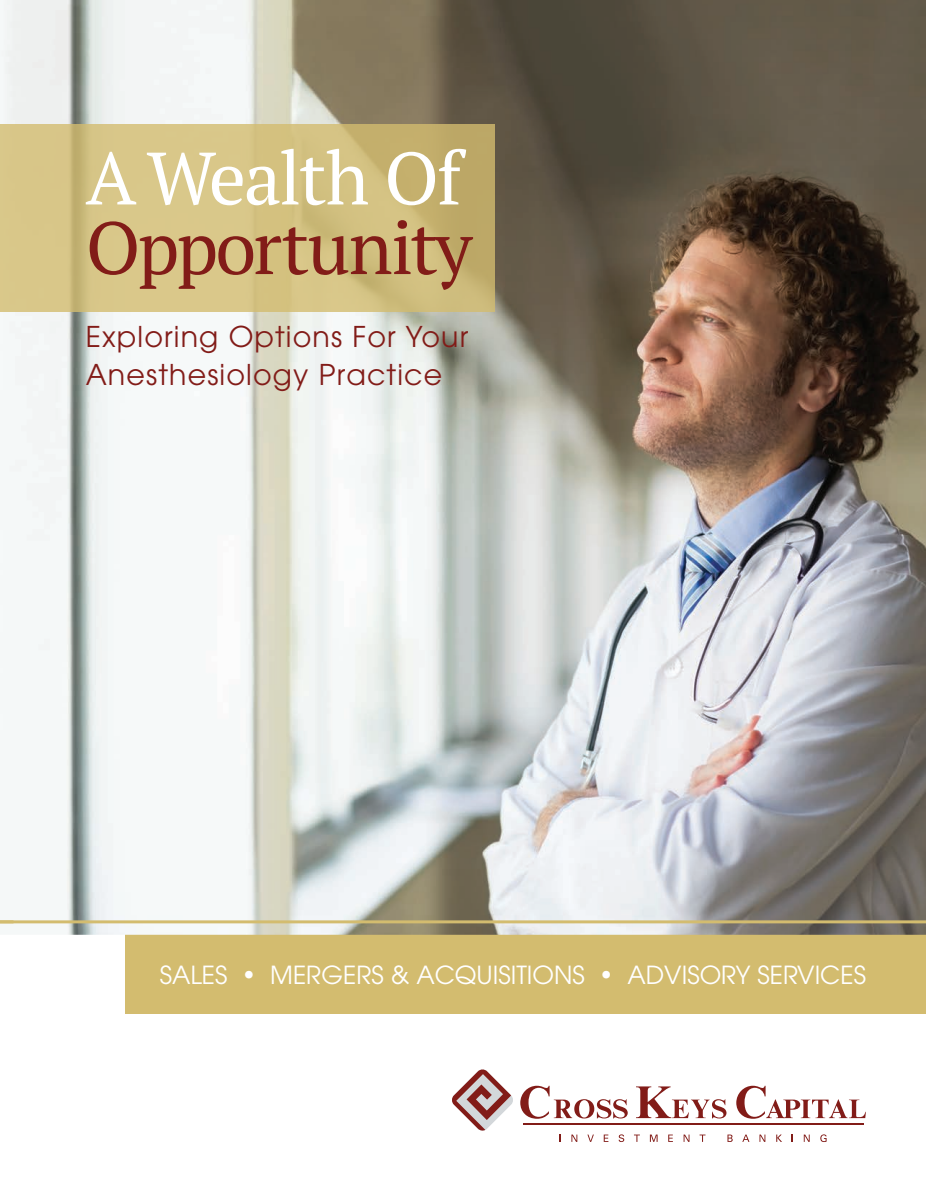
<style>
.page{position:relative;width:926px;height:1204px;background:#fff}
.page>*{position:absolute;margin:0;border:0;box-sizing:border-box;transform-origin:0 0}
.t1{font:73.95px "PT Serif";letter-spacing:-.04em;color:#821c18}
.t2{font:73.95px "PT Serif";letter-spacing:-.03em;color:#fff}
.t3{font:28.5px/38px "Avant Garde";letter-spacing:.04em;color:#821c18}
.t4{font:24.75px "Avant Garde";color:#fff}
</style>
<div class="page">
<div style="left:125px;top:0;width:801px;height:1013px;background:#d3bc6f"></div>
<img style="left:0;top:0;width:926px;height:934px">
<svg style="left:0;top:124px;width:495px;height:188px;fill:#d6c587"></svg>
<hr style="left:0;top:920px;width:926px;height:3px;background:#d3bc6f">
<svg style="left:452px;top:1069px;width:61px;height:62px"></svg>
<svg style="left:520px;top:1085px;width:108px;height:33px"></svg>
<svg style="left:636px;top:1086px;width:90px;height:32px"></svg>
<svg style="left:736px;top:1085px;width:130px;height:33px"></svg>
<svg style="left:571px;top:1134px;width:6px;height:7px"></svg>
<svg style="left:587px;top:1134px;width:7px;height:7px"></svg>
<svg style="left:604px;top:1134px;width:4px;height:7px"></svg>
<svg style="left:618px;top:1134px;width:6px;height:8px"></svg>
<svg style="left:634px;top:1134px;width:6px;height:7px"></svg>
<svg style="left:650px;top:1134px;width:7px;height:7px"></svg>
<svg style="left:668px;top:1134px;width:5px;height:7px"></svg>
<svg style="left:683px;top:1134px;width:6px;height:7px"></svg>
<svg style="left:699px;top:1134px;width:6px;height:7px"></svg>
<svg style="left:727px;top:1134px;width:5px;height:7px"></svg>
<svg style="left:742px;top:1134px;width:7px;height:7px"></svg>
<svg style="left:759px;top:1134px;width:6px;height:7px"></svg>
<svg style="left:776px;top:1134px;width:6px;height:7px"></svg>
<svg style="left:804px;top:1134px;width:5px;height:7px"></svg>
<svg style="left:820px;top:1134px;width:6px;height:8px"></svg>
<hr style="left:523px;top:1122px;width:340px;height:2px;background:#821c18">
<svg style="left:0;top:920px;width:13px;height:1px"></svg>
<h1 class="t2" style="left:86px;top:130px;width:378px">A Wealth Of</h1>
<h1 class="t1" style="left:86px;top:200px;width:388px">Opportunity</h1>
<p class="t3" style="left:86px;top:318px;width:384px">Exploring Options For Your<br>Anesthesiology Practice</p>
<p class="t4" style="left:160px;top:960px;width:708px">SALES • MERGERS &amp; ACQUISITIONS • ADVISORY SERVICES</p>
</div>
